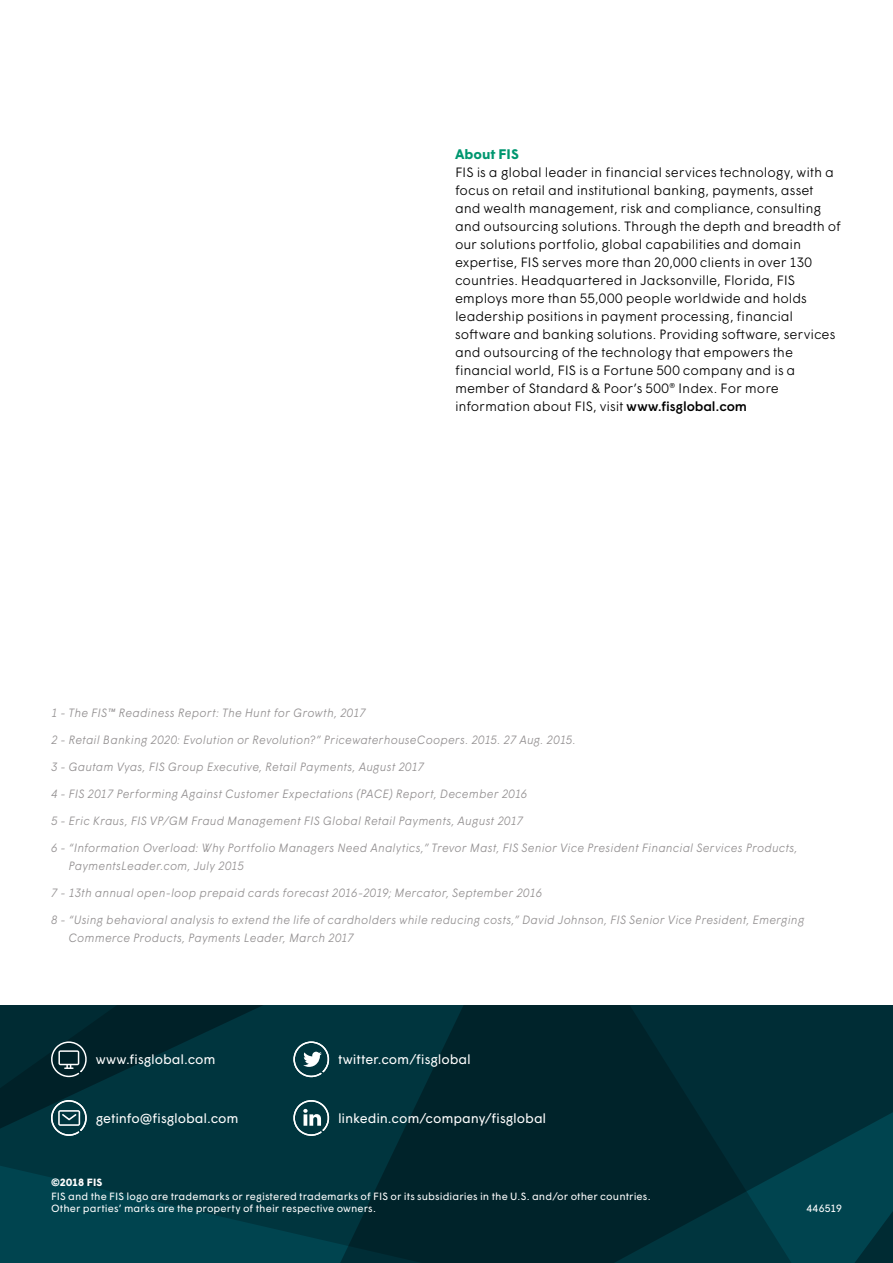
<style>
.page{position:relative;width:893px;height:1263px;background:#fff}
.page>*{position:absolute;margin:0;border:0;box-sizing:border-box;transform-origin:0 0}
.t1{font:700 13.8px "Wigrum";color:#009770}
.t2{font:300 13.5px/18px "Wigrum";letter-spacing:-.01em;color:#000}
.t3{font:13.5px "Wigrum";letter-spacing:-.01em;color:#fff}
.t4{font:italic 300 12px/18px "Wigrum";letter-spacing:.01em;color:#939091}
.t5{font:10.5px/12.6px "Wigrum";letter-spacing:.005em;color:#fff}
.t6{font:700 10.5px "Wigrum";letter-spacing:.015em;color:#fff}
.s1{font-weight:500}
</style>
<div class="page">
<svg style="left:0;top:1005px;width:245px;height:258px;background:#00353e"></svg>
<svg style="left:245px;top:1005px;width:648px;height:258px;background:#002a32"></svg>
<svg style="left:757px;top:1094px;width:136px;height:169px;background:#003a44"></svg>
<svg style="left:49px;top:1041px;width:39px;height:36px"></svg>
<svg style="left:293px;top:1041px;width:38px;height:36px"></svg>
<svg style="left:292px;top:1098px;width:39px;height:38px"></svg>
<svg style="left:51px;top:1100px;width:36px;height:36px"></svg>
<p class="t1" style="left:455px;top:144px;width:65px">About FIS</p>
<p class="t2" style="left:455px;top:162px;width:387px">FIS is a global leader in financial services technology, with a focus on retail and institutional banking, payments, asset and wealth management, risk and compliance, consulting and outsourcing solutions. Through the depth and breadth of our solutions portfolio, global capabilities and domain expertise, FIS serves more than 20,000 clients in over 130 countries. Headquartered in Jacksonville, Florida, FIS employs more than 55,000 people worldwide and holds leadership positions in payment processing, financial software and banking solutions. Providing software, services and outsourcing of the technology that empowers the financial world, FIS is a Fortune 500 company and is a member of Standard &amp; Poor’s 500® Index. For more information about FIS, visit <span class="s1">www.fisglobal.com</span></p>
<p class="t4" style="left:51px;top:703px;width:316px">1 - The FIS™ Readiness Report: The Hunt for Growth, 2017</p>
<p class="t4" style="left:51px;top:730px;width:526px">2 - Retail Banking 2020: Evolution or Revolution?” PricewaterhouseCoopers. 2015. 27 Aug. 2015.</p>
<p class="t4" style="left:51px;top:757px;width:375px">3 - Gautam Vyas, FIS Group Executive, Retail Payments, August 2017</p>
<p class="t4" style="left:51px;top:784px;width:478px">4 - FIS 2017 Performing Against Customer Expectations (PACE) Report, December 2016</p>
<p class="t4" style="left:51px;top:811px;width:473px">5 - Eric Kraus, FIS VP/GM Fraud Management FIS Global Retail Payments, August 2017</p>
<p class="t4" style="left:68px;top:838px;width:731px;text-indent:-17px">6 - “Information Overload: Why Portfolio Managers Need Analytics,” Trevor Mast, FIS Senior Vice President Financial Services Products,<br>PaymentsLeader.com, July 2015</p>
<p class="t4" style="left:51px;top:883px;width:492px">7 - 13th annual open-loop prepaid cards forecast 2016-2019; Mercator, September 2016</p>
<p class="t4" style="left:68px;top:910px;width:737px;text-indent:-17px">8 - “Using behavioral analysis to extend the life of cardholders while reducing costs,” David Johnson, FIS Senior Vice President, Emerging<br>Commerce Products, Payments Leader, March 2017</p>
<p class="t3" style="left:96px;top:1049px;width:121px">www.fisglobal.com</p>
<p class="t3" style="left:338px;top:1049px;width:134px">twitter.com/fisglobal</p>
<p class="t3" style="left:96px;top:1108px;width:144px">getinfo@fisglobal.com</p>
<p class="t3" style="left:338px;top:1108px;width:210px">linkedin.com/company/fisglobal</p>
<p class="t6" style="left:51px;top:1174px;width:53px">©2018 FIS</p>
<p class="t5" style="left:51px;top:1189px;width:601px">FIS and the FIS logo are trademarks or registered trademarks of FIS or its subsidiaries in the U.S. and/or other countries.<br>Other parties’ marks are the property of their respective owners.</p>
<p class="t5" style="left:806px;top:1201px;width:37px">446519</p>
</div>
